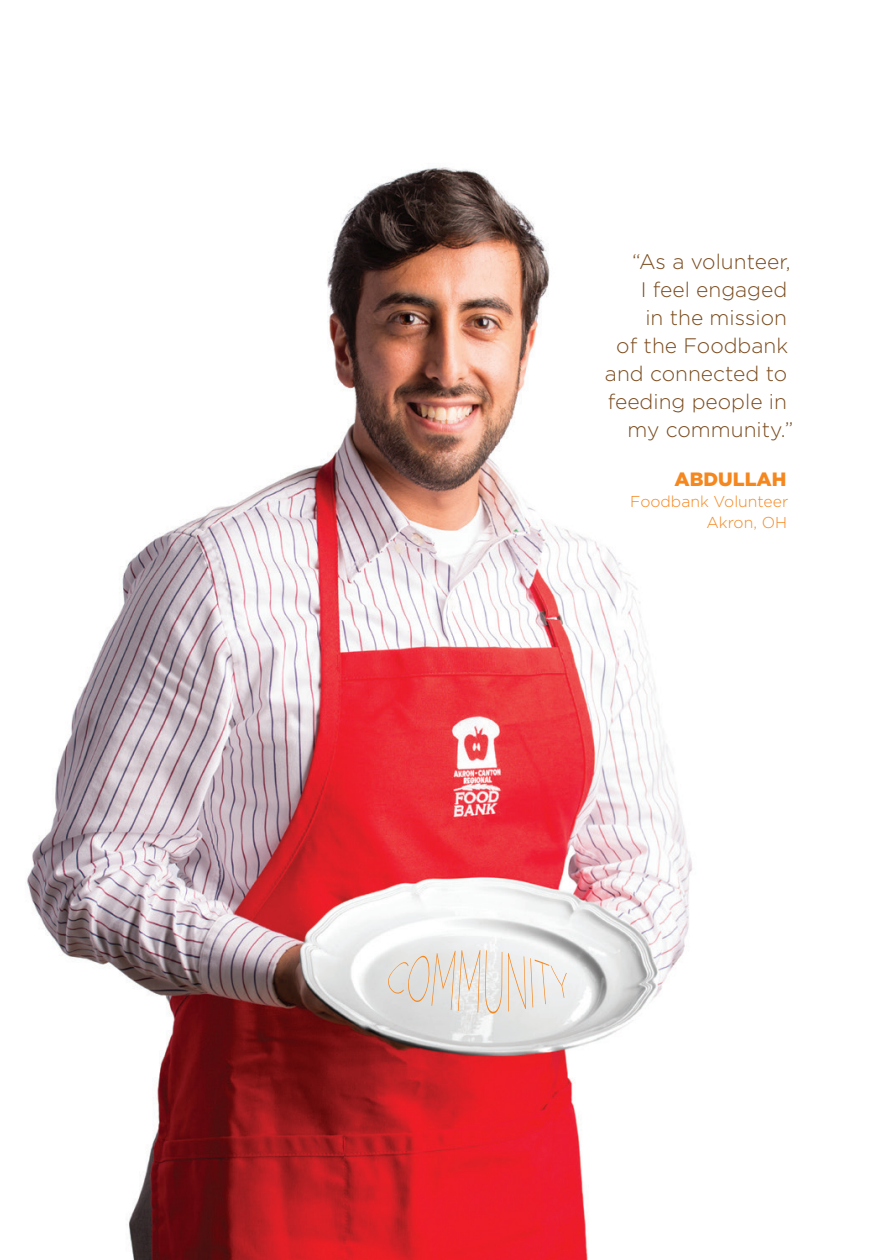
<style>
.page{position:relative;width:882px;height:1260px;background:#fff}
.page>*{position:absolute;margin:0;border:0;box-sizing:border-box;transform-origin:0 0}
.t1{font:300 21px "Gotham";color:#7b4c1f}
.t2{font:900 19.25px "Gotham";color:#f5871f}
.t3{font:300 15.75px/21px "Gotham";color:#f5871f;text-align:right}
</style>
<div class="page">
<img style="left:26px;top:167px;width:666px;height:1093px">
<svg style="left:387px;top:950px;width:115px;height:64px;background:#e3ddd6"></svg>
<svg style="left:508px;top:953px;width:59px;height:59px"></svg>
<p class="t1" style="left:632px;top:248px;width:160px">“As a volunteer,</p>
<p class="t1" style="left:641px;top:276px;width:148px">I feel engaged</p>
<p class="t1" style="left:645px;top:304px;width:143px">in the mission</p>
<p class="t1" style="left:616px;top:332px;width:173px">of the Foodbank</p>
<p class="t1" style="left:605px;top:360px;width:184px">and connected to</p>
<p class="t1" style="left:608px;top:388px;width:181px">feeding people in</p>
<p class="t1" style="left:628px;top:416px;width:167px">my community.”</p>
<p class="t2" style="left:675px;top:468px;width:114px">ABDULLAH</p>
<p class="t3" style="left:630px;top:491px;width:160px">Foodbank Volunteer<br>Akron, OH</p>
</div>
